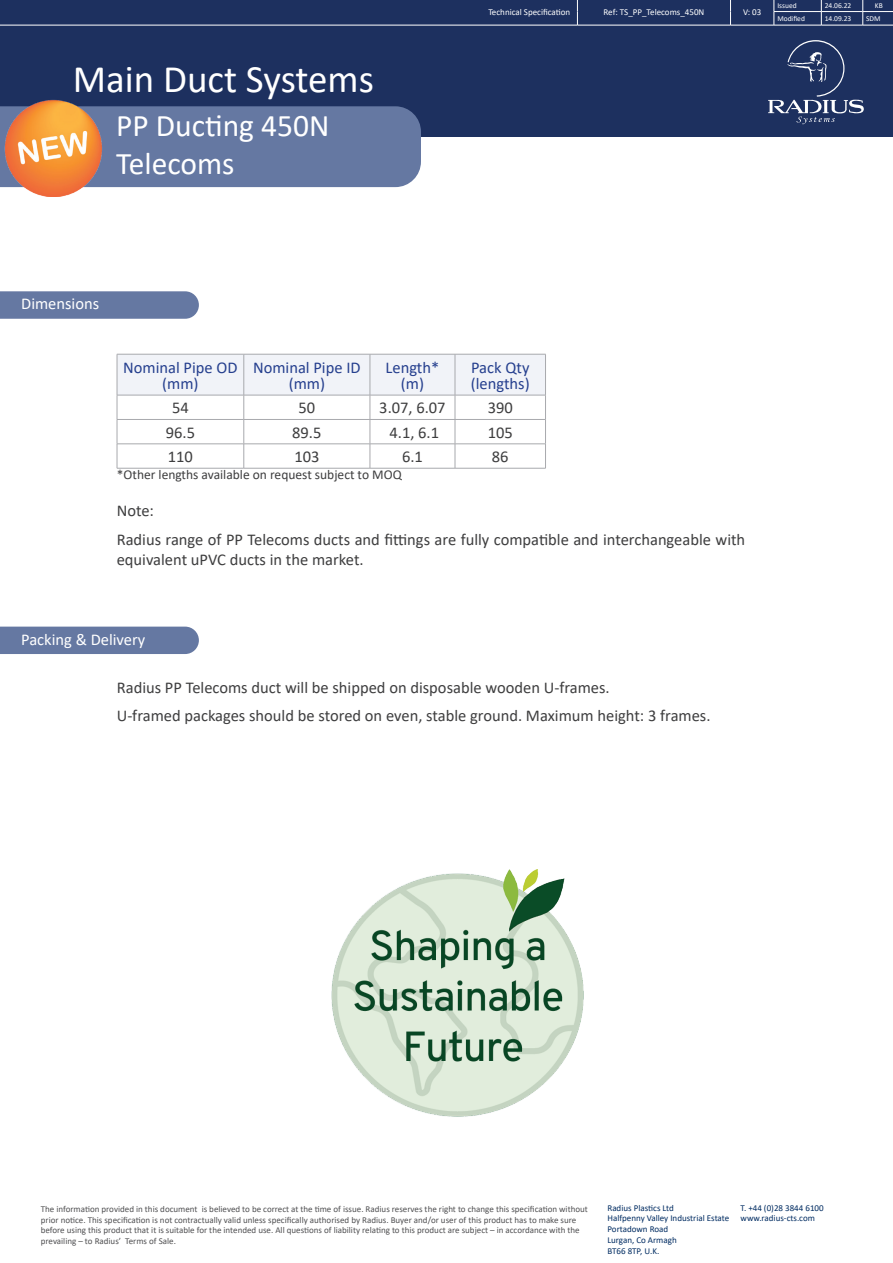
<style>
.page{position:relative;width:893px;height:1263px;background:#fff}
.page>*{position:absolute;margin:0;border:0;box-sizing:border-box;transform-origin:0 0}
.t1{font:39px "Calibri";color:#fff}
.t2{font:31.5px/37.8px "Calibri";color:#fff}
.t3{font:16.5px/28.3px "Calibri";color:#3e3e3f}
.t4{font:16.5px/16.5px "Calibri";color:#253f8e;text-align:center}
.t5{font:16.5px "Calibri";color:#fff}
.t6{font:13.5px "Calibri";color:#3e3e3f}
.t7{font:9px/10.8px "Calibri";color:#505052}
.t8{font:9px/10.8px "Calibri";color:#002c62}
.t9{font:9px "Calibri";color:#fff}
.t10{font:7.5px "Calibri";color:#fff}
</style>
<div class="page">
<div style="left:0;top:0;width:893px;height:137px;background:#1d305f"></div>
<div style="left:0;top:106px;width:421px;height:81px;background:#6578a2"></div>
<svg style="left:768px;top:40px;width:96px;height:84px"></svg>
<hr style="left:0;top:25px;width:577px;height:1px;background:#fff">
<hr style="left:577px;top:25px;width:153px;height:1px;background:#fff">
<hr style="left:730px;top:25px;width:44px;height:1px;background:#fff">
<svg style="left:730px;top:0;width:1px;height:25px"></svg>
<hr style="left:774px;top:11px;width:47px;height:1px;background:#fff">
<svg style="left:774px;top:0;width:1px;height:25px"></svg>
<hr style="left:821px;top:11px;width:42px;height:1px;background:#fff">
<svg style="left:821px;top:0;width:1px;height:25px"></svg>
<hr style="left:863px;top:11px;width:30px;height:1px;background:#fff">
<svg style="left:862px;top:0;width:1px;height:25px"></svg>
<svg style="left:577px;top:0;width:1px;height:25px"></svg>
<hr style="left:774px;top:25px;width:47px;height:1px;background:#fff">
<hr style="left:821px;top:25px;width:42px;height:1px;background:#fff">
<hr style="left:863px;top:25px;width:30px;height:1px;background:#fff">
<img style="left:4px;top:99px;width:98px;height:97px">
<svg style="left:0;top:291px;width:199px;height:28px;background:#6a7ca5"></svg>
<svg style="left:117px;top:354px;width:429px;height:114px"></svg>
<hr style="left:455px;top:395px;width:91px;height:1px;background:#a8a9ad">
<hr style="left:455px;top:419px;width:91px;height:1px;background:#a8a9ad">
<hr style="left:455px;top:444px;width:91px;height:1px;background:#a8a9ad">
<hr style="left:117px;top:468px;width:127px;height:1px;background:#a8a9ad">
<hr style="left:244px;top:468px;width:126px;height:1px;background:#a8a9ad">
<hr style="left:370px;top:468px;width:85px;height:1px;background:#a8a9ad">
<hr style="left:455px;top:468px;width:91px;height:1px;background:#a8a9ad">
<div style="left:0;top:627px;width:199px;height:27px;background:#6578a2"></div>
<img style="left:332px;top:870px;width:251px;height:247px">
<h1 class="t1" style="left:73px;top:52px;width:303px">Main Duct Systems</h1>
<h2 class="t2" style="left:116px;top:106px;width:215px">PP Ducting 450N<br>Telecoms</h2>
<p class="t9" style="left:488px;top:6px;width:83px">Technical Specification</p>
<p class="t9" style="left:604px;top:6px;width:102px">Ref: TS_PP_Telecoms_450N</p>
<p class="t9" style="left:743px;top:6px;width:20px">V: 03</p>
<p class="t10" style="left:777px;top:0;width:21px">Issued</p>
<p class="t10" style="left:825px;top:0;width:28px">24.06.22</p>
<p class="t10" style="left:875px;top:0;width:9px">KB</p>
<p class="t10" style="left:777px;top:13px;width:29px">Modified</p>
<p class="t10" style="left:825px;top:13px;width:28px">14.09.23</p>
<p class="t10" style="left:866px;top:13px;width:16px">SDM</p>
<h3 class="t5" style="left:21px;top:292px;width:80px">Dimensions</h3>
<h3 class="t4" style="left:123px;top:358px;width:116px">Nominal Pipe OD (mm)</h3>
<h3 class="t4" style="left:253px;top:358px;width:109px">Nominal Pipe ID (mm)</h3>
<h3 class="t4" style="left:386px;top:358px;width:55px">Length* (m)</h3>
<h3 class="t4" style="left:471px;top:358px;width:60px;text-align:left">Pack Qty (lengths)</h3>
<h3 class="t3" style="left:172px;top:393px;width:18px">54</h3>
<h3 class="t3" style="left:299px;top:393px;width:18px">50</h3>
<h3 class="t3" style="left:379px;top:393px;width:68px">3.07, 6.07</h3>
<h3 class="t3" style="left:488px;top:393px;width:27px">390</h3>
<h3 class="t3" style="left:166px;top:418px;width:31px">96.5</h3>
<h3 class="t3" style="left:292px;top:418px;width:31px">89.5</h3>
<h3 class="t3" style="left:390px;top:418px;width:51px">4.1, 6.1</h3>
<h3 class="t3" style="left:488px;top:418px;width:27px">105</h3>
<h3 class="t3" style="left:168px;top:442px;width:27px">110</h3>
<h3 class="t3" style="left:294px;top:442px;width:27px">103</h3>
<h3 class="t3" style="left:402px;top:442px;width:22px">6.1</h3>
<h3 class="t3" style="left:492px;top:442px;width:18px">86</h3>
<h3 class="t6" style="left:117px;top:465px;width:286px">*Other lengths available on request subject to MOQ</h3>
<h3 class="t3" style="left:117px;top:496px;width:630px">Note:<br>Radius range of PP Telecoms ducts and fittings are fully compatible and interchangeable with</h3>
<h3 class="t3" style="left:117px;top:544px;width:249px">equivalent uPVC ducts in the market.</h3>
<h3 class="t5" style="left:21px;top:628px;width:126px">Packing &amp; Delivery</h3>
<h3 class="t3" style="left:117px;top:673px;width:595px">Radius PP Telecoms duct will be shipped on disposable wooden U-frames.<br>U-framed packages should be stored on even, stable ground. Maximum height: 3 frames.</h3>
<p class="t7" style="left:41px;top:1203px;width:549px">The information provided in this document is believed to be correct at the time of issue. Radius reserves the right to change this specification without prior notice. This specification is not contractually valid unless specifically authorised by Radius. Buyer and/or user of this product has to make sure before using this product that it is suitable for the intended use. All questions of liability relating to this product are subject – in accordance with the prevailing – to Radius’ Terms of Sale.</p>
<p class="t8" style="left:607px;top:1202px;width:123px">Radius Plastics Ltd<br>Halfpenny Valley Industrial Estate<br>Portadown Road<br>Lurgan, Co Armagh<br>BT66 8TP, U.K.</p>
<p class="t8" style="left:740px;top:1202px;width:85px">T. +44 (0)28 3844 6100 www.radius-cts.com</p>
</div>
